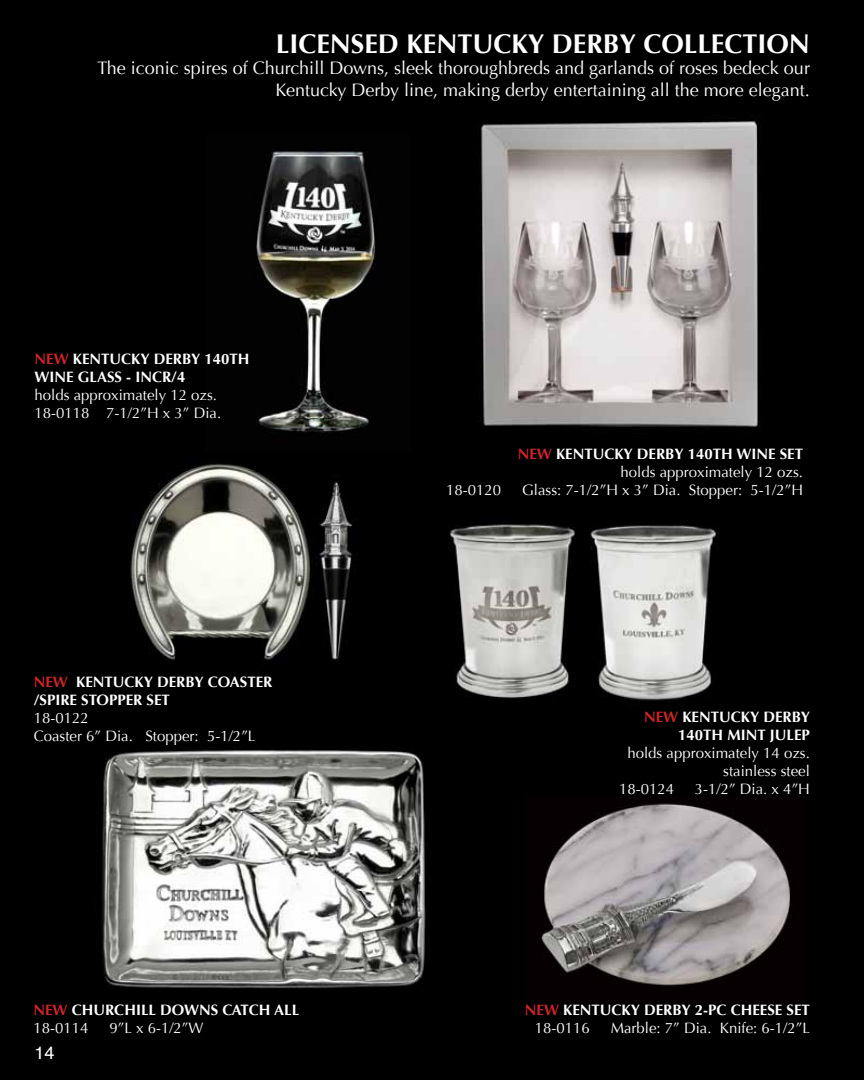
<style>
.page{position:relative;width:864px;height:1080px;background:#000}
.page>*{position:absolute;margin:0;border:0;box-sizing:border-box;transform-origin:0 0}
.t1{font:700 27px "Optima";color:#fff}
.t2{font:18px/21.6px "Optima";color:#fff;text-align:right}
.t3{font:18px "Helvetica";color:#fff}
.t4{font:700 15px/18px "Optima";color:#fff}
.t5{font:15px/18px "Optima";color:#fff}
.s1{color:#d2232a}
.s2{font-weight:400}
</style>
<div class="page">
<img style="left:102px;top:750px;width:324px;height:239px">
<img style="left:481px;top:120px;width:278px;height:307px">
<img style="left:256px;top:151px;width:121px;height:282px">
<img style="left:537px;top:803px;width:257px;height:183px">
<img style="left:130px;top:464px;width:223px;height:201px">
<img style="left:450px;top:524px;width:125px;height:174px">
<img style="left:590px;top:525px;width:129px;height:176px">
<h1 class="t1" style="left:276px;top:28px;width:30px">LICENSED</h1>
<h1 class="t1" style="left:406px;top:28px;width:35px">KENTUCKY</h1>
<h1 class="t1" style="left:552px;top:28px;width:38px">DERBY</h1>
<h1 class="t1" style="left:643px;top:28px;width:36px">COLLECTION</h1>
<p class="t2" style="left:98px;top:58px;width:714px">The iconic spires of Churchill Downs, sleek thoroughbreds and garlands of roses bedeck our<br>Kentucky Derby line, making derby entertaining all the more elegant.</p>
<p class="t4" style="left:35px;top:350px;width:217px"><span class="s1">NEW</span> KENTUCKY DERBY 140TH<br>WINE GLASS - INCR/4</p>
<p class="t5" style="left:35px;top:386px;width:188px">holds approximately 12 ozs.<br>18-0118 7-1/2”H x 3” Dia.</p>
<p class="t4" style="left:518px;top:445px;width:287px;text-align:right"><span class="s1">NEW</span> KENTUCKY DERBY 140TH WINE SET <span class="s2">holds approximately 12 ozs.</span></p>
<p class="t5" style="left:446px;top:481px;width:57px">18-0120</p>
<p class="t5" style="left:522px;top:481px;width:282px">Glass: 7-1/2”H x 3” Dia. Stopper: 5-1/2”H</p>
<p class="t4" style="left:34px;top:673px;width:240px"><span class="s1">NEW</span> KENTUCKY DERBY COASTER /SPIRE STOPPER SET</p>
<p class="t5" style="left:34px;top:709px;width:223px">18-0122<br>Coaster 6” Dia. Stopper: 5-1/2”L</p>
<p class="t4" style="left:644px;top:708px;width:167px;text-align:right"><span class="s1">NEW</span> KENTUCKY DERBY<br>140TH MINT JULEP</p>
<p class="t5" style="left:627px;top:744px;width:184px">holds approximately 14 ozs.</p>
<p class="t5" style="left:723px;top:762px;width:88px">stainless steel</p>
<p class="t5" style="left:619px;top:780px;width:57px">18-0124</p>
<p class="t5" style="left:695px;top:780px;width:117px">3-1/2” Dia. x 4”H</p>
<p class="t4" style="left:33px;top:1001px;width:267px"><span class="s1">NEW</span> CHURCHILL DOWNS CATCH ALL<br><span class="s2">18-0114</span></p>
<p class="t5" style="left:109px;top:1019px;width:96px">9”L x 6-1/2”W</p>
<p class="t3" style="left:34px;top:1039px;width:22px">14</p>
<p class="t4" style="left:535px;top:1001px;width:277px;text-indent:-10px"><span class="s1">NEW</span> KENTUCKY DERBY 2-PC CHEESE SET<br><span class="s2">18-0116</span></p>
<p class="t5" style="left:611px;top:1019px;width:201px">Marble: 7” Dia. Knife: 6-1/2”L</p>
</div>
